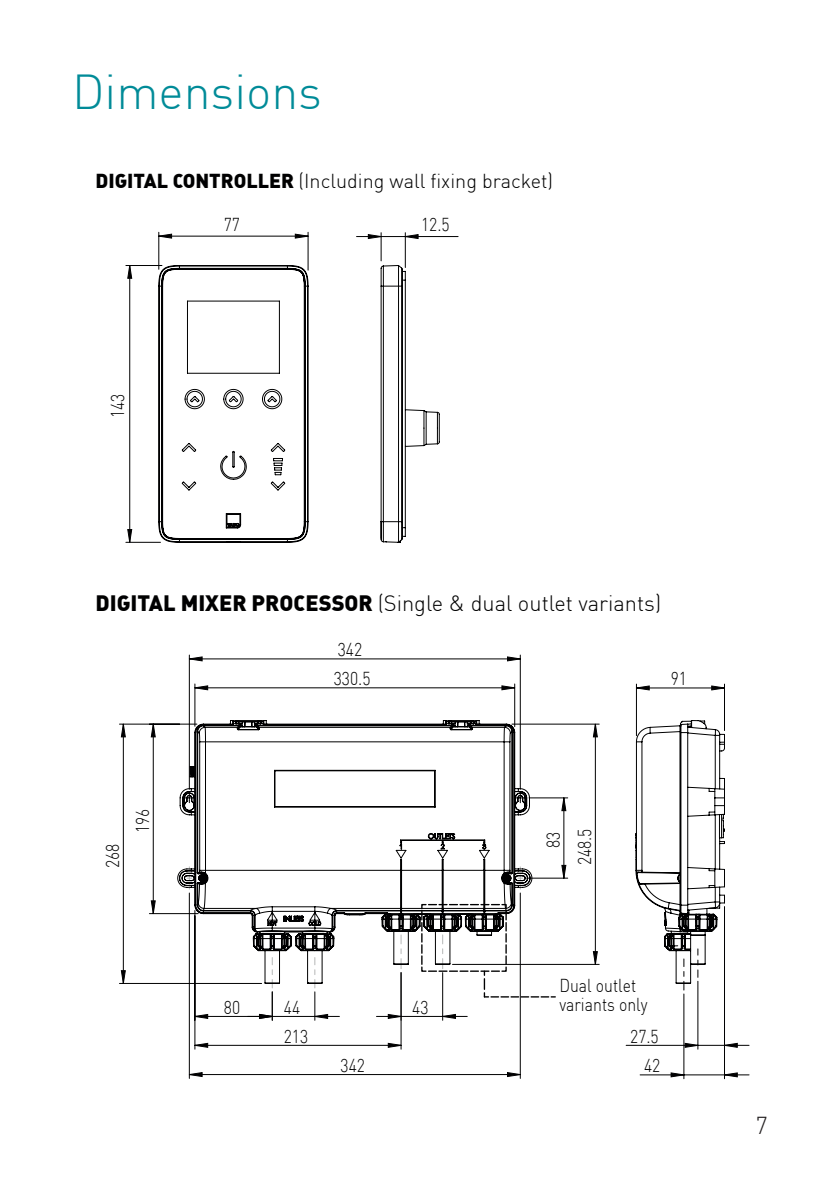
<style>
.page{position:relative;width:840px;height:1191px;background:#fff}
.page>*{position:absolute;margin:0;border:0;box-sizing:border-box;transform-origin:0 0}
.t1{font:300 48px "DIN";color:#008b98}
.t2{font:300 24px "DIN";color:#231f20}
.t3{font:300 21.8px "DIN";color:#000001}
.t4{font:300 19.8px "DIN";color:#000001}
.t5{font:300 18.4px/29px "DIN";color:#000001;scale:.86 1}
.s1{font-family:"DIN Black Alternate";font-weight:400}
</style>
<div class="page">
<hr style="left:514px;top:684px;width:1px;height:42px;background:#000001">
<hr style="left:194px;top:684px;width:1px;height:42px;background:#000001">
<hr style="left:723px;top:684px;width:1px;height:46px;background:#000001">
<hr style="left:635px;top:684px;width:1px;height:51px;background:#000001">
<hr style="left:158px;top:232px;width:1px;height:37px;background:#000001">
<hr style="left:307px;top:232px;width:1px;height:38px;background:#000001">
<hr style="left:189px;top:655px;width:1px;height:134px;background:#000001">
<hr style="left:519px;top:655px;width:1px;height:134px;background:#000001">
<hr style="left:129px;top:265px;width:1px;height:277px;background:#000001">
<hr style="left:126px;top:265px;width:36px;height:1px;background:#000001">
<hr style="left:126px;top:542px;width:34px;height:1px;background:#000001">
<hr style="left:149px;top:913px;width:49px;height:1px;background:#000001">
<hr style="left:119px;top:724px;width:60px;height:1px;background:#000001">
<hr style="left:119px;top:983px;width:142px;height:1px;background:#000001">
<hr style="left:189px;top:893px;width:1px;height:185px;background:#000001">
<hr style="left:519px;top:893px;width:1px;height:185px;background:#000001">
<hr style="left:683px;top:994px;width:1px;height:84px;background:#000001">
<hr style="left:723px;top:906px;width:1px;height:172px;background:#000001">
<svg style="left:194px;top:685px;width:530px;height:5px"></svg>
<svg style="left:159px;top:234px;width:361px;height:427px"></svg>
<svg style="left:127px;top:266px;width:5px;height:13px"></svg>
<svg style="left:127px;top:529px;width:5px;height:14px"></svg>
<svg style="left:120px;top:723px;width:36px;height:261px"></svg>
<svg style="left:158px;top:265px;width:150px;height:278px"></svg>
<svg style="left:356px;top:233px;width:84px;height:310px"></svg>
<svg style="left:184px;top:720px;width:564px;height:357px"></svg>
<h1 class="t1" style="left:72px;top:63px;width:251px">Dimensions</h1>
<p class="t4" style="left:95px;top:168px;width:459px"><span class="s1">DIGITAL CONTROLLER</span> (Including wall fixing bracket)</p>
<p class="t5" style="left:103px;top:418px;width:30px;rotate:-90deg">143</p>
<p class="t5" style="left:224px;top:209px;width:20px">77</p>
<p class="t5" style="left:421px;top:210px;width:35px">12.5</p>
<p class="t3" style="left:95px;top:589px;width:567px"><span class="s1">DIGITAL MIXER PROCESSOR</span> (Single &amp; dual outlet variants)</p>
<p class="t5" style="left:333px;top:635px;width:44px">342<br>330.5</p>
<p class="t5" style="left:670px;top:664px;width:20px">91</p>
<p class="t5" style="left:98px;top:868px;width:30px;rotate:-90deg">268</p>
<p class="t5" style="left:128px;top:833px;width:30px;rotate:-90deg">196</p>
<p class="t5" style="left:224px;top:992px;width:20px">80</p>
<p class="t5" style="left:283px;top:992px;width:30px">44<br>213</p>
<p class="t5" style="left:412px;top:992px;width:20px">43</p>
<p class="t5" style="left:340px;top:1050px;width:30px">342</p>
<p class="t5" style="left:538px;top:847px;width:20px;rotate:-90deg">83</p>
<p class="t5" style="left:569px;top:865px;width:44px;rotate:-90deg">248.5</p>
<p class="t5" style="left:559px;top:976px;width:104px;line-height:19px">Dual outlet variants only</p>
<p class="t5" style="left:629px;top:1021px;width:37px;line-height:29.6px;text-align:right">27.5<br>42</p>
<h2 class="t2" style="left:755px;top:1110px;width:14px">7</h2>
</div>
